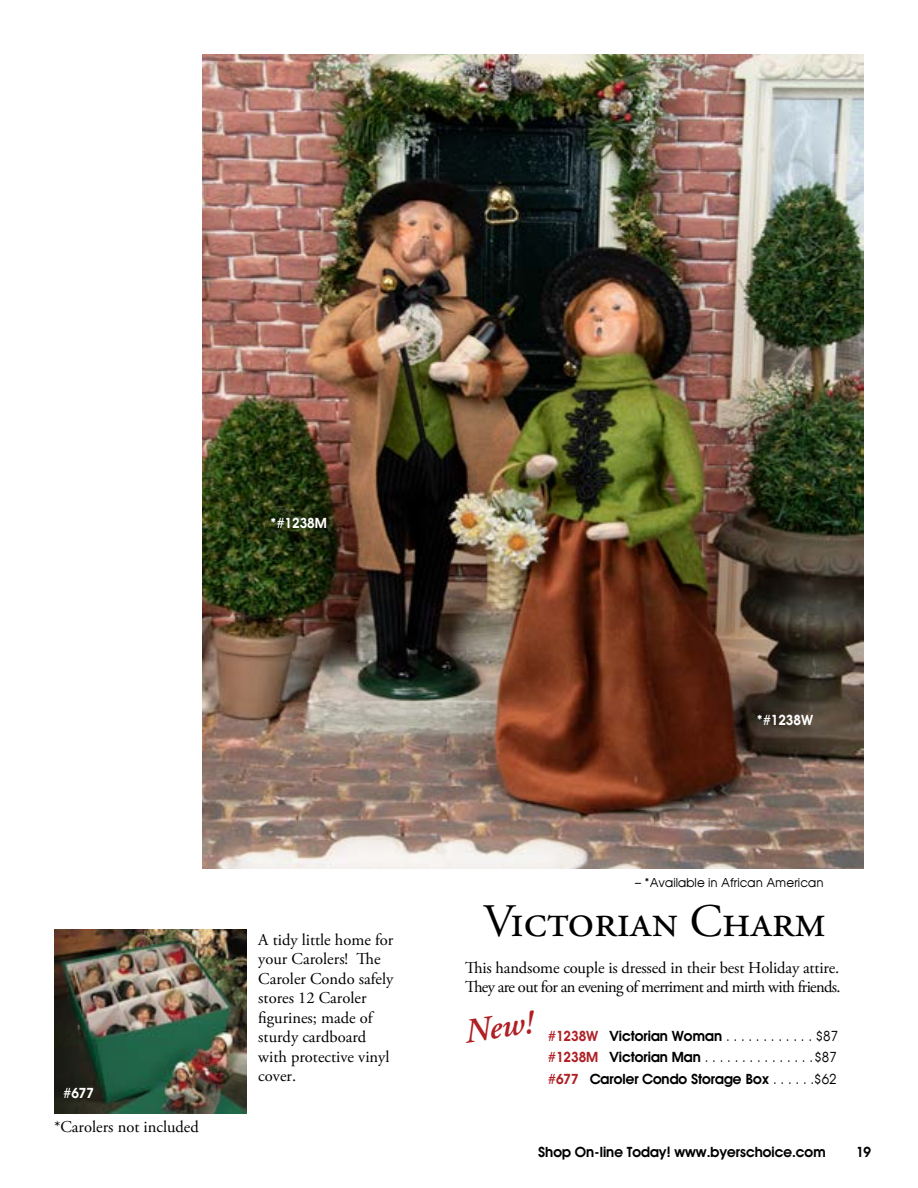
<style>
.page{position:relative;width:918px;height:1188px;background:#fff}
.page>*{position:absolute;margin:0;border:0;box-sizing:border-box;transform-origin:0 0}
.t1{font:46.5px "Adobe Garamond Pro";color:#000}
.t2{font:italic 600 34.5px "Adobe Garamond Pro";color:#af1f24}
.t3{font:16.5px/19.5px "Adobe Garamond Pro";color:#000}
.t4{font:600 13.5px/21.6px "Avant Garde";color:#000;text-align:justify}
.t5{font:600 13.5px "Avant Garde";color:#fff}
.t6{font:12px "Avant Garde";color:#000}
.s1{color:#af2025}
.s2{font-weight:400}
</style>
<div class="page">
<img style="left:54px;top:930px;width:193px;height:183px">
<img style="left:203px;top:54px;width:661px;height:814px">
<p class="t5" style="left:271px;top:514px;width:58px">*#1238M</p>
<p class="t5" style="left:63px;top:1084px;width:32px">#677</p>
<p class="t3" style="left:54px;top:1117px;width:146px">*Carolers not included</p>
<p class="t3" style="left:258px;top:931px;width:137px">A tidy little home for your Carolers! The<br>Caroler Condo safely stores 12 Caroler figurines; made of sturdy cardboard with protective vinyl cover.</p>
<p class="t5" style="left:757px;top:712px;width:58px">*#1238W</p>
<p class="t6" style="left:635px;top:876px;width:190px">– *Available in African American</p>
<h1 class="t1" style="left:483px;top:893px;width:344px">Victorian Charm</h1>
<p class="t3" style="left:465px;top:958px;width:377px">This handsome couple is dressed in their best Holiday attire.<br>They are out for an evening ofmerriment and mirth with friends.</p>
<h2 class="t2" style="left:462px;top:1013px;width:70px;rotate:-9deg">New!</h2>
<p class="t4" style="left:548px;top:1025px;width:292px"><span class="s1">#1238W</span> Victorian Woman <span class="s2">. . . . . . . . . . . . $87 </span><span class="s1">#1238M</span> Victorian Man<span class="s2">. . . . . . . . . . . . . . .$87 </span><span class="s1">#677</span> Caroler Condo Storage Box <span class="s2">. . . . . . $62</span></p>
<p class="t4" style="left:538px;top:1141px;width:289px">Shop On-line Today! www.byerschoice.com</p>
<p class="t4" style="left:856px;top:1141px;width:17px">19</p>
</div>
